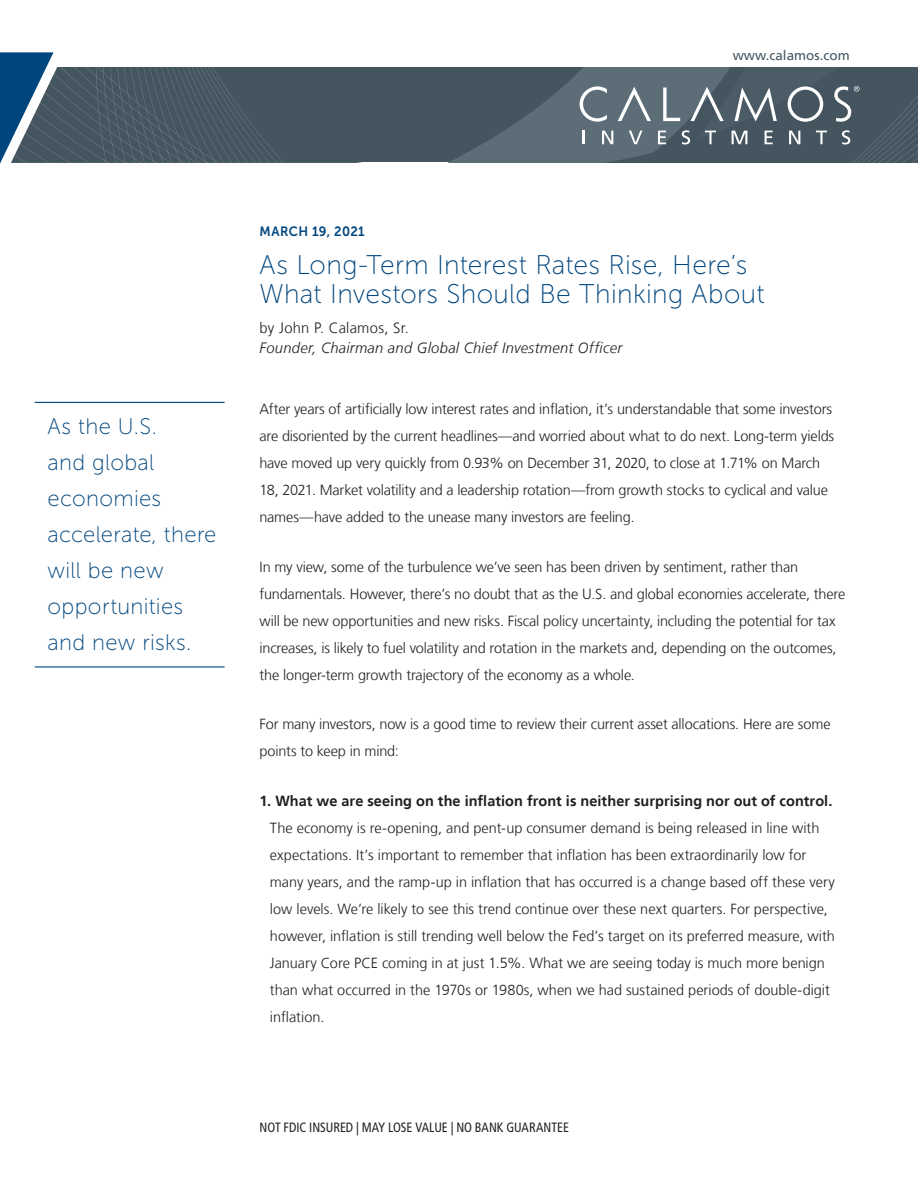
<style>
.page{position:relative;width:918px;height:1188px;background:#fff}
.page>*{position:absolute;margin:0;border:0;box-sizing:border-box;transform-origin:0 0}
.t1{font:27px/28.5px "Museo Sans 100";letter-spacing:.015em;color:#00467e}
.t2{font:22.5px/36px "Museo Sans 100";letter-spacing:.015em;color:#00467e}
.t3{font:italic 300 15px "Frutiger LT";letter-spacing:.02em;color:#231f20}
.t4{font:300 15px "Frutiger LT";letter-spacing:.015em;color:#231f20}
.t5{font:300 14.7px/27px "Frutiger LT";letter-spacing:-.005em;color:#231f20}
.t6{font:700 14.7px "Frutiger LT";letter-spacing:.005em;color:#231f20}
.t7{font:condensed 13.5px "Frutiger LT";color:#231f20;scale:.95 1}
.t8{font:13.5px "Frutiger LT";color:#45555f}
.t9{font:13.5px "Museo Sans 700";letter-spacing:.03em;color:#00467e;scale:.95 1}
</style>
<div class="page">
<svg style="left:0;top:52px;width:918px;height:112px"></svg>
<hr style="left:35px;top:402px;width:190px;height:1px;background:#00467e">
<hr style="left:35px;top:666px;width:190px;height:2px;background:#00467e">
<p class="t8" style="left:733px;top:47px;width:119px">www.calamos.com</p>
<h2 class="t2" style="left:48px;top:408px;width:170px">As the U.S.<br>and global economies accelerate, there will be new opportunities and new risks.</h2>
<p class="t9" style="left:260px;top:224px;width:112px">MARCH 19, 2021</p>
<h1 class="t1" style="left:260px;top:251px;width:507px">As Long-Term Interest Rates Rise, Here’s<br>What Investors Should Be Thinking About</h1>
<p class="t4" style="left:260px;top:319px;width:151px">by John P. Calamos, Sr.</p>
<p class="t3" style="left:260px;top:339px;width:364px">Founder, Chairman and Global Chief Investment Officer</p>
<p class="t5" style="left:260px;top:396px;width:576px">After years of artificially low interest rates and inflation, it’s understandable that some investors are disoriented by the current headlines—and worried about what to do next. Long-term yields have moved up very quickly from 0.93% on December 31, 2020, to close at 1.71% on March 18, 2021. Market volatility and a leadership rotation—from growth stocks to cyclical and value names—have added to the unease many investors are feeling.</p>
<p class="t5" style="left:260px;top:553px;width:587px">In my view, some of the turbulence we’ve seen has been driven by sentiment, rather than fundamentals. However, there’s no doubt that as the U.S. and global economies accelerate, there will be new opportunities and new risks. Fiscal policy uncertainty, including the potential for tax increases, is likely to fuel volatility and rotation in the markets and, depending on the outcomes, the longer-term growth trajectory of the economy as a whole.</p>
<p class="t5" style="left:260px;top:711px;width:573px">For many investors, now is a good time to review their current asset allocations. Here are some points to keep in mind:</p>
<p class="t6" style="left:260px;top:792px;width:574px">1. What we are seeing on the inflation front is neither surprising nor out of control.</p>
<p class="t5" style="left:270px;top:814px;width:567px">The economy is re-opening, and pent-up consumer demand is being released in line with expectations. It’s important to remember that inflation has been extraordinarily low for many years, and the ramp-up in inflation that has occurred is a change based off these very low levels. We’re likely to see this trend continue over these next quarters. For perspective, however, inflation is still trending well below the Fed’s target on its preferred measure, with January Core PCE coming in at just 1.5%. What we are seeing today is much more benign than what occurred in the 1970s or 1980s, when we had sustained periods of double-digit inflation.</p>
<p class="t7" style="left:260px;top:1120px;width:327px">NOT FDIC INSURED | MAY LOSE VALUE | NO BANK GUARANTEE</p>
</div>
